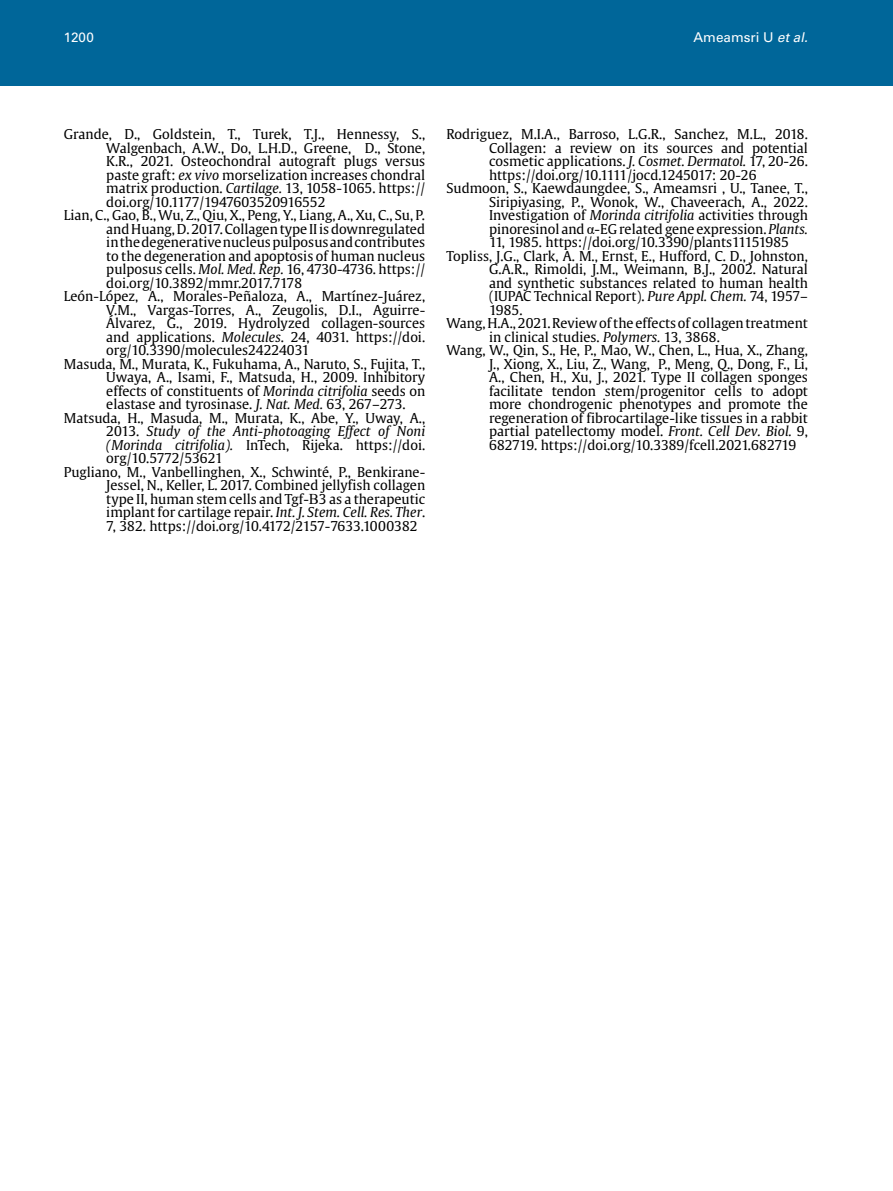
<style>
.page{position:relative;width:893px;height:1191px;background:#fff}
.page>*{position:absolute;margin:0;border:0;box-sizing:border-box;transform-origin:0 0}
.t1{font:13.5px "Gulliver";color:#000}
.t2{font:italic 13.5px "Gulliver";color:#000}
.t3{font:13.5px "Univers LT Std";color:#fff}
.s1{font-style:italic}
.s2{font-style:normal}
.s3{font-family:"Times New Roman";font-size:15px}
</style>
<div class="page">
<div style="left:0;top:0;width:893px;height:85px;background:#069"></div>
<p class="t3" style="left:64px;top:30px;width:32px">1200</p>
<p class="t3" style="left:693px;top:30px;width:119px">Ameamsri U <span class="s1">etal.</span></p>
<p class="t1" style="left:64px;top:126px;width:363px">Grande, D., Goldstein, T., Turek, T.J., Hennessy, S.,</p>
<p class="t1" style="left:106px;top:139px;width:320px">Walgenbach, A.W., Do, L.H.D., Greene, D., Stone,</p>
<p class="t1" style="left:106px;top:153px;width:320px">K.R., 2021. Osteochondral autograft plugs versus</p>
<p class="t1" style="left:106px;top:166px;width:320px">paste graft: <span class="s1">ex vivo</span> morselization increases chondral</p>
<p class="t1" style="left:106px;top:180px;width:320px">matrix production. <span class="s1">Cartilage.</span> 13, 1058-1065. https://</p>
<p class="t1" style="left:106px;top:193px;width:221px">doi.org/10.1177/1947603520916552</p>
<p class="t1" style="left:64px;top:207px;width:363px">Lian, C., Gao, B., Wu, Z., Qiu, X., Peng, Y., Liang, A., Xu, C., Su, P.</p>
<p class="t1" style="left:106px;top:220px;width:320px">and Huang, D. 2017. Collagen type II is downregulated</p>
<p class="t1" style="left:106px;top:234px;width:320px">in the degenerative nucleus pulposus and contributes</p>
<p class="t1" style="left:106px;top:247px;width:320px">to the degeneration and apoptosis of human nucleus</p>
<p class="t1" style="left:106px;top:261px;width:320px">pulposus cells. <span class="s1">Mol. Med. Rep.</span> 16, 4730-4736. https://</p>
<p class="t1" style="left:106px;top:274px;width:197px">doi.org/10.3892/mmr.2017.7178</p>
<p class="t1" style="left:64px;top:288px;width:363px">León-López, A., Morales-Peñaloza, A., Martínez-Juárez,</p>
<p class="t1" style="left:106px;top:301px;width:320px">V.M., Vargas-Torres, A., Zeugolis, D.I., Aguirre-</p>
<p class="t1" style="left:106px;top:315px;width:320px">Álvarez, G., 2019. Hydrolyzed collagen-sources</p>
<p class="t1" style="left:106px;top:328px;width:320px">and applications. <span class="s1">Molecules</span>. 24, 4031. https://doi.</p>
<p class="t1" style="left:106px;top:342px;width:205px">org/10.3390/molecules24224031</p>
<p class="t1" style="left:64px;top:355px;width:363px">Masuda, M., Murata, K., Fukuhama, A., Naruto, S., Fujita, T.,</p>
<p class="t1" style="left:106px;top:369px;width:320px">Uwaya, A., Isami, F., Matsuda, H., 2009. Inhibitory</p>
<p class="t1" style="left:106px;top:382px;width:320px">effects of constituents of <span class="s1">Morinda citrifolia</span> seeds on</p>
<p class="t1" style="left:106px;top:396px;width:301px">elastase and tyrosinase. <span class="s1">J. Nat. Med.</span> 63, 267–273.</p>
<p class="t1" style="left:64px;top:409px;width:363px">Matsuda, H., Masuda, M., Murata, K., Abe, Y., Uway, A.,</p>
<p class="t2" style="left:106px;top:423px;width:320px"><span class="s2">2013.</span> Study of the Anti-photoaging Effect of Noni</p>
<p class="t1" style="left:106px;top:436px;width:320px"><span class="s1">(Morinda citrifolia).</span> InTech, Rijeka. https://doi.</p>
<p class="t1" style="left:106px;top:450px;width:118px">org/10.5772/53621</p>
<p class="t1" style="left:64px;top:463px;width:363px">Pugliano, M., Vanbellinghen, X., Schwinté, P., Benkirane-</p>
<p class="t1" style="left:106px;top:477px;width:320px">Jessel, N., Keller, L. 2017. Combined jellyfish collagen</p>
<p class="t1" style="left:106px;top:490px;width:320px">type II, human stem cells and Tgf-<span class="s3">Β</span>3 as a therapeutic</p>
<p class="t1" style="left:106px;top:504px;width:320px">implant for cartilage repair. <span class="s1">Int. J. Stem. Cell. Res. Ther</span>.</p>
<p class="t1" style="left:106px;top:517px;width:313px">7, 382. https://doi.org/10.4172/2157-7633.1000382</p>
<p class="t1" style="left:446px;top:126px;width:363px">Rodriguez, M.I.A., Barroso, L.G.R., Sanchez, M.L., 2018.</p>
<p class="t1" style="left:489px;top:139px;width:320px">Collagen: a review on its sources and potential</p>
<p class="t1" style="left:489px;top:153px;width:320px">cosmetic applications. <span class="s1">J. Cosmet. Dermatol.</span> 17, 20-26.</p>
<p class="t1" style="left:489px;top:166px;width:269px">https://doi.org/10.1111/jocd.1245017: 20-26</p>
<p class="t1" style="left:446px;top:180px;width:363px">Sudmoon, S., Kaewdaungdee, S., Ameamsri , U., Tanee, T.,</p>
<p class="t1" style="left:489px;top:193px;width:320px">Siripiyasing, P., Wonok, W., Chaveerach, A., 2022.</p>
<p class="t1" style="left:489px;top:207px;width:320px">Investigation of <span class="s1">Morinda citrifolia</span> activities through</p>
<p class="t1" style="left:489px;top:220px;width:320px">pinoresinol and <span class="s3">α</span>-EG related gene expression. <span class="s1">Plants.</span></p>
<p class="t1" style="left:489px;top:234px;width:302px">11, 1985. https://doi.org/10.3390/plants11151985</p>
<p class="t1" style="left:446px;top:247px;width:363px">Topliss, J.G., Clark, A. M., Ernst, E., Hufford, C. D., Johnston,</p>
<p class="t1" style="left:489px;top:261px;width:320px">G.A.R., Rimoldi, J.M., Weimann, B.J., 2002. Natural</p>
<p class="t1" style="left:489px;top:274px;width:320px">and synthetic substances related to human health</p>
<p class="t1" style="left:489px;top:288px;width:320px">(IUPAC Technical Report). <span class="s1">Pure Appl. Chem.</span> 74, 1957–</p>
<p class="t1" style="left:489px;top:301px;width:35px">1985.</p>
<p class="t1" style="left:446px;top:315px;width:363px">Wang, H.A., 2021. Review of the effects of collagen treatment</p>
<p class="t1" style="left:489px;top:328px;width:232px">in clinical studies. <span class="s1">Polymers.</span> 13, 3868.</p>
<p class="t1" style="left:446px;top:342px;width:363px">Wang, W., Qin, S., He, P., Mao, W., Chen, L., Hua, X., Zhang,</p>
<p class="t1" style="left:489px;top:355px;width:320px">J., Xiong, X., Liu, Z., Wang, P., Meng, Q., Dong, F., Li,</p>
<p class="t1" style="left:489px;top:369px;width:320px">A., Chen, H., Xu, J., 2021. Type II collagen sponges</p>
<p class="t1" style="left:489px;top:382px;width:320px">facilitate tendon stem/progenitor cells to adopt</p>
<p class="t1" style="left:489px;top:396px;width:320px">more chondrogenic phenotypes and promote the</p>
<p class="t1" style="left:489px;top:409px;width:320px">regeneration of fibrocartilage-like tissues in a rabbit</p>
<p class="t1" style="left:489px;top:423px;width:320px">partial patellectomy model. <span class="s1">Front. Cell Dev. Biol.</span> 9,</p>
<p class="t1" style="left:489px;top:436px;width:309px">682719. https://doi.org/10.3389/fcell.2021.682719</p>
</div>
